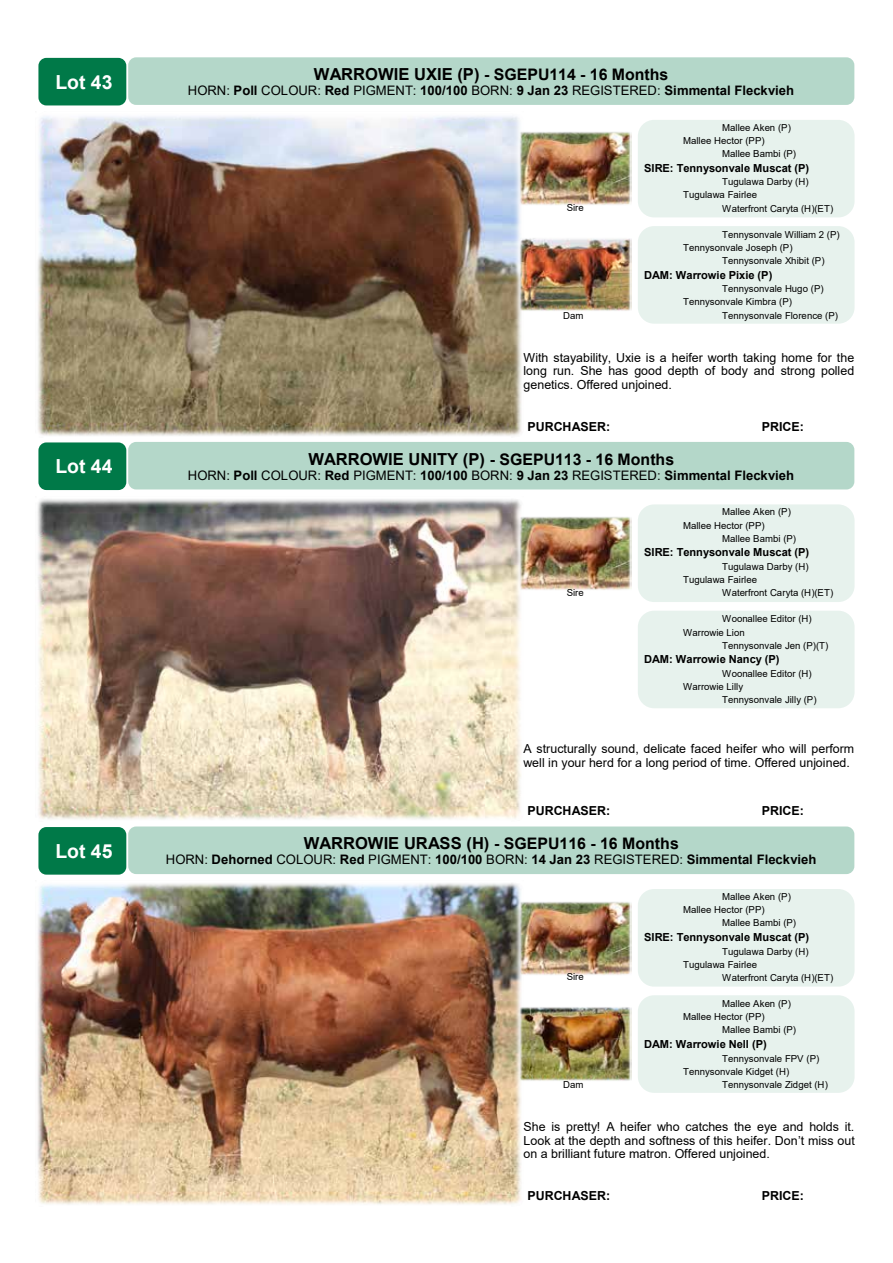
<style>
.page{position:relative;width:893px;height:1263px;background:#fff}
.page>*{position:absolute;margin:0;border:0;box-sizing:border-box;transform-origin:0 0}
.t1{font:700 19.35px "Arial";letter-spacing:-.005em;color:#fff}
.t2{font:700 15.9px "Arial";color:#000}
.t3{font:700 13.05px "Arial";color:#000}
.t4{font:12.45px/13.5px "Arial";letter-spacing:.005em;color:#000;text-align:justify}
.t5{font:700 12.45px "Arial";color:#000}
.t6{font:700 11.1px "Arial";color:#000}
.t7{font:9.6px/13px "Arial";color:#000}
.s1{font-size:16.5px}
.s2{font-weight:400}
</style>
<div class="page">
<div style="left:638px;top:120px;width:217px;height:97px;background:#e7f2ed;border-radius:16px"></div>
<div style="left:638px;top:226px;width:217px;height:98px;background:#e7f2ed;border-radius:16px"></div>
<div style="left:38px;top:58px;width:88px;height:47px;background:#007948;border-radius:8px"></div>
<img style="left:37px;top:116px;width:485px;height:320px">
<div style="left:128px;top:57px;width:726px;height:48px;background:#b4d7c9;border-radius:8px"></div>
<img style="left:519px;top:131px;width:113px;height:75px">
<img style="left:519px;top:237px;width:113px;height:75px">
<div style="left:638px;top:504px;width:217px;height:98px;background:#e7f2ed;border-radius:16px"></div>
<div style="left:638px;top:611px;width:217px;height:97px;background:#e7f2ed;border-radius:16px"></div>
<div style="left:38px;top:442px;width:88px;height:48px;background:#007948;border-radius:8px"></div>
<img style="left:37px;top:499px;width:484px;height:321px">
<div style="left:128px;top:442px;width:726px;height:47px;background:#b4d7c9;border-radius:8px"></div>
<img style="left:519px;top:515px;width:113px;height:75px">
<div style="left:638px;top:889px;width:217px;height:98px;background:#e7f2ed;border-radius:16px"></div>
<div style="left:638px;top:995px;width:217px;height:98px;background:#e7f2ed;border-radius:16px"></div>
<div style="left:38px;top:827px;width:88px;height:48px;background:#007948;border-radius:8px"></div>
<img style="left:37px;top:883px;width:485px;height:322px">
<div style="left:128px;top:826px;width:726px;height:48px;background:#b4d7c9;border-radius:8px"></div>
<img style="left:519px;top:900px;width:113px;height:75px">
<img style="left:519px;top:1006px;width:113px;height:75px">
<h1 class="t1" style="left:56px;top:68px;width:58px">Lot 43</h1>
<h1 class="t1" style="left:56px;top:453px;width:58px">Lot 44</h1>
<h1 class="t1" style="left:56px;top:837px;width:58px">Lot 45</h1>
<h2 class="t2" style="left:314px;top:63px;width:356px"><span class="s1">WARROWIE UXIE (P)</span> - SGEPU114 - 16 Months</h2>
<h3 class="t3" style="left:188px;top:81px;width:608px"><span class="s2">HORN:</span> Poll <span class="s2">COLOUR:</span> Red <span class="s2">PIGMENT:</span> 100/100 <span class="s2">BORN:</span> 9 Jan 23 <span class="s2">REGISTERED:</span> Simmental Fleckvieh</h3>
<p class="t7" style="left:567px;top:201px;width:19px">Sire</p>
<p class="t7" style="left:722px;top:121px;width:70px">Mallee Aken (P)</p>
<p class="t7" style="left:683px;top:134px;width:83px">Mallee Hector (PP)</p>
<p class="t7" style="left:722px;top:147px;width:75px">Mallee Bambi (P)</p>
<p class="t6" style="left:644px;top:160px;width:167px">SIRE: Tennysonvale Muscat (P)</p>
<p class="t7" style="left:722px;top:175px;width:88px">Tugulawa Darby (H)</p>
<p class="t7" style="left:683px;top:188px;width:75px">Tugulawa Fairlee</p>
<p class="t7" style="left:722px;top:202px;width:112px">Waterfront Caryta (H)(ET)</p>
<p class="t7" style="left:722px;top:228px;width:119px">Tennysonvale William 2 (P)</p>
<p class="t7" style="left:683px;top:241px;width:111px">Tennysonvale Joseph (P)</p>
<p class="t7" style="left:722px;top:254px;width:104px">Tennysonvale Xhibit (P)</p>
<p class="t6" style="left:644px;top:267px;width:130px">DAM: Warrowie Pixie (P)</p>
<p class="t7" style="left:683px;top:282px;width:142px;text-indent:39px">Tennysonvale Hugo (P)<br>Tennysonvale Kimbra (P)</p>
<p class="t7" style="left:563px;top:309px;width:22px">Dam</p>
<p class="t7" style="left:722px;top:309px;width:117px">Tennysonvale Florence (P)</p>
<p class="t4" style="left:523px;top:351px;width:332px">With stayability, Uxie is a heifer worth taking home for the long run. She has good depth of body and strong polled genetics. Offered unjoined.</p>
<p class="t5" style="left:527px;top:418px;width:84px">PURCHASER:</p>
<p class="t5" style="left:762px;top:418px;width:44px">PRICE:</p>
<h2 class="t2" style="left:308px;top:448px;width:367px"><span class="s1">WARROWIE UNITY (P)</span> - SGEPU113 - 16 Months</h2>
<h3 class="t3" style="left:188px;top:466px;width:608px"><span class="s2">HORN:</span> Poll <span class="s2">COLOUR:</span> Red <span class="s2">PIGMENT:</span> 100/100 <span class="s2">BORN:</span> 9 Jan 23 <span class="s2">REGISTERED:</span> Simmental Fleckvieh</h3>
<p class="t7" style="left:567px;top:586px;width:19px">Sire</p>
<p class="t7" style="left:722px;top:505px;width:70px">Mallee Aken (P)</p>
<p class="t7" style="left:683px;top:518px;width:83px">Mallee Hector (PP)</p>
<p class="t7" style="left:722px;top:532px;width:75px">Mallee Bambi (P)</p>
<p class="t6" style="left:644px;top:544px;width:167px">SIRE: Tennysonvale Muscat (P)</p>
<p class="t7" style="left:722px;top:560px;width:88px">Tugulawa Darby (H)</p>
<p class="t7" style="left:683px;top:573px;width:75px">Tugulawa Fairlee</p>
<p class="t7" style="left:722px;top:586px;width:112px">Waterfront Caryta (H)(ET)</p>
<p class="t7" style="left:722px;top:612px;width:91px">Woonallee Editor (H)</p>
<p class="t7" style="left:683px;top:626px;width:63px">Warrowie Lion</p>
<p class="t7" style="left:722px;top:639px;width:108px">Tennysonvale Jen (P)(T)</p>
<p class="t6" style="left:644px;top:651px;width:137px">DAM: Warrowie Nancy (P)</p>
<p class="t7" style="left:722px;top:667px;width:91px">Woonallee Editor (H)</p>
<p class="t7" style="left:683px;top:680px;width:62px">Warrowie Lilly</p>
<p class="t7" style="left:722px;top:693px;width:96px">Tennysonvale Jilly (P)</p>
<p class="t4" style="left:523px;top:742px;width:332px">A structurally sound, delicate faced heifer who will perform well in your herd for a long period of time. Offered unjoined.</p>
<p class="t5" style="left:527px;top:802px;width:84px">PURCHASER:</p>
<p class="t5" style="left:762px;top:802px;width:44px">PRICE:</p>
<h2 class="t2" style="left:304px;top:832px;width:377px"><span class="s1">WARROWIE URASS (H)</span> - SGEPU116 - 16 Months</h2>
<h3 class="t3" style="left:166px;top:851px;width:652px"><span class="s2">HORN:</span> Dehorned <span class="s2">COLOUR:</span> Red <span class="s2">PIGMENT:</span> 100/100 <span class="s2">BORN:</span> 14 Jan 23 <span class="s2">REGISTERED:</span> Simmental Fleckvieh</h3>
<p class="t7" style="left:567px;top:970px;width:19px">Sire</p>
<p class="t7" style="left:722px;top:890px;width:70px">Mallee Aken (P)</p>
<p class="t7" style="left:683px;top:903px;width:83px">Mallee Hector (PP)</p>
<p class="t7" style="left:722px;top:916px;width:75px">Mallee Bambi (P)</p>
<p class="t6" style="left:644px;top:929px;width:167px">SIRE: Tennysonvale Muscat (P)</p>
<p class="t7" style="left:722px;top:944px;width:88px">Tugulawa Darby (H)</p>
<p class="t7" style="left:683px;top:958px;width:75px">Tugulawa Fairlee</p>
<p class="t7" style="left:722px;top:971px;width:112px">Waterfront Caryta (H)(ET)</p>
<p class="t7" style="left:722px;top:997px;width:70px">Mallee Aken (P)</p>
<p class="t7" style="left:683px;top:1010px;width:83px">Mallee Hector (PP)</p>
<p class="t7" style="left:722px;top:1023px;width:75px">Mallee Bambi (P)</p>
<p class="t6" style="left:644px;top:1036px;width:124px">DAM: Warrowie Nell (P)</p>
<p class="t7" style="left:683px;top:1051px;width:138px;text-indent:39px">Tennysonvale FPV (P)<br>Tennysonvale Kidget (H)</p>
<p class="t7" style="left:563px;top:1078px;width:22px">Dam</p>
<p class="t7" style="left:722px;top:1078px;width:107px">Tennysonvale Zidget (H)</p>
<p class="t4" style="left:523px;top:1120px;width:333px">She is pretty! A heifer who catches the eye and holds it.<br>Look at the depth and softness of this heifer. Don’t miss out on a brilliant future matron. Offered unjoined.</p>
<p class="t5" style="left:527px;top:1187px;width:84px">PURCHASER:</p>
<p class="t5" style="left:762px;top:1187px;width:44px">PRICE:</p>
</div>
